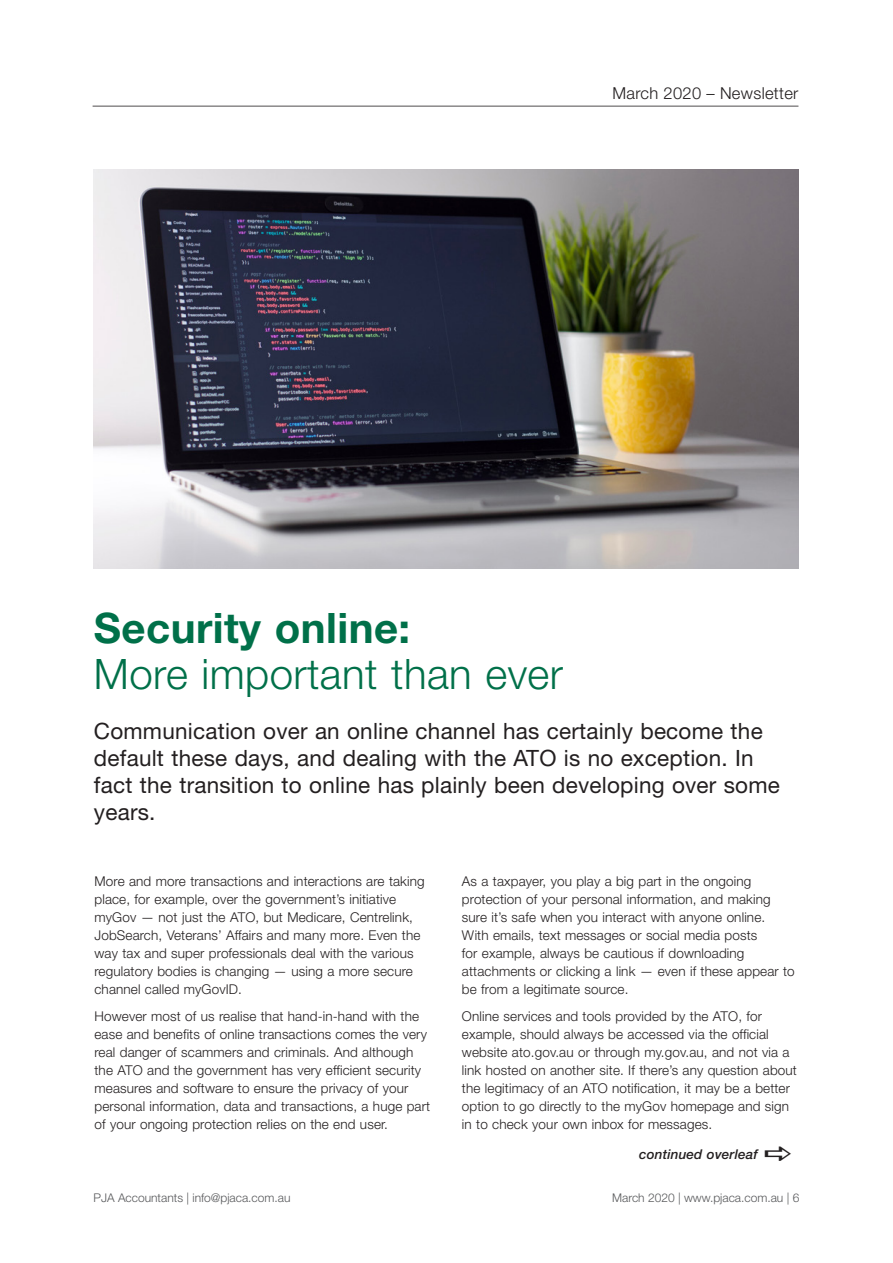
<style>
.page{position:relative;width:893px;height:1263px;background:#fff}
.page>*{position:absolute;margin:0;border:0;box-sizing:border-box;transform-origin:0 0}
._15_Article_head_1{font:300 42px/46.5px "Helvetica Neue";letter-spacing:.01em;color:#007049}
._15_Breakout_quote{font:22.5px/27px "Helvetica Neue";letter-spacing:.01em;color:#231f20}
.t1{font:300 16.5px "Helvetica Neue";letter-spacing:.02em;color:#231f20}
._15_Body_text{font:300 13.5px/18px "Helvetica Neue";letter-spacing:.01em;color:#231f20}
._15_Body_text-2{font:italic 500 13.5px "Helvetica Neue";letter-spacing:.01em;color:#231f20}
.t2{font:300 12px "Helvetica Neue";color:#57585a}
.s1{font-weight:700}
</style>
<div class="page">
<hr style="left:93px;top:106px;width:705px;height:1px;background:#231f20">
<img style="left:94px;top:169px;width:704px;height:399px">
<p class="t1" style="left:612px;top:83px;width:188px">March 2020 – Newsletter</p>
<p class="_15_Article_head_1" style="left:94px;top:604px;width:471px"><span class="s1">Security online:<br></span>More important than ever</p>
<p class="_15_Breakout_quote" style="left:94px;top:717px;width:687px">Communication over an online channel has certainly become the default these days, and dealing with the ATO is no exception. In fact the transition to online has plainly been developing over some years.</p>
<p class="_15_Body_text" style="left:94px;top:872px;width:332px">More and more transactions and interactions are taking place, for example, over the government’s initiative myGov — not just the ATO, but Medicare, Centrelink, JobSearch, Veterans’ Affairs and many more. Even the way tax and super professionals deal with the various regulatory bodies is changing — using a more secure channel called myGovID.</p>
<p class="_15_Body_text" style="left:94px;top:1007px;width:337px">However most of us realise that hand-in-hand with the ease and benefits of online transactions comes the very real danger of scammers and criminals. And although the ATO and the government has very efficient security measures and software to ensure the privacy of your personal information, data and transactions, a huge part of your ongoing protection relies on the end user.</p>
<p class="_15_Body_text" style="left:462px;top:872px;width:334px">As a taxpayer, you play a big part in the ongoing protection of your personal information, and making sure it’s safe when you interact with anyone online.<br>With emails, text messages or social media posts<br>for example, always be cautious if downloading attachments or clicking a link — even if these appear to be from a legitimate source.</p>
<p class="_15_Body_text" style="left:462px;top:1007px;width:336px">Online services and tools provided by the ATO, for example, should always be accessed via the official website ato.gov.au or through my.gov.au, and not via a link hosted on another site. If there’s any question about the legitimacy of an ATO notification, it may be a better option to go directly to the myGov homepage and sign in to check your own inbox for messages.</p>
<p class="_15_Body_text-2" style="left:639px;top:1146px;width:120px">continued overleaf</p>
<p class="t2" style="left:94px;top:1190px;width:198px">PJA Accountants | info@pjaca.com.au</p>
<p class="t2" style="left:612px;top:1190px;width:189px">March 2020 | www.pjaca.com.au | 6</p>
</div>
